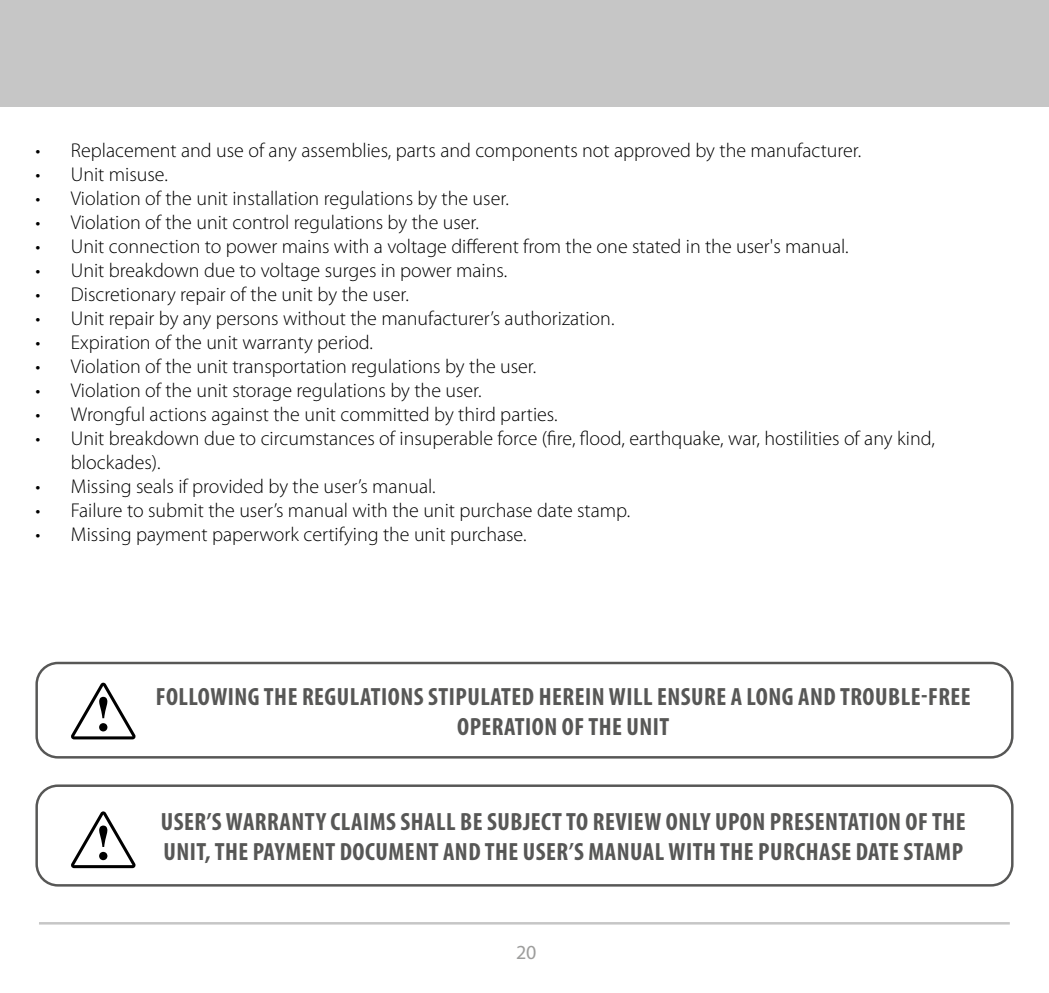
<style>
.page{position:relative;width:1049px;height:993px;background:#fff}
.page>*{position:absolute;margin:0;border:0;box-sizing:border-box;transform-origin:0 0}
.Предупреждения{font:700 condensed 25px/30px "Myriad Pro";letter-spacing:.02em;color:#575756;text-align:center}
.t1{font:300 20px/24px "Myriad Pro";color:#000}
.t2{font:20px "Myriad Pro";color:#9d9d9c}
</style>
<div class="page">
<div style="left:0;top:0;width:1049px;height:106px;background:#c6c6c6"></div>
<hr style="left:39px;top:921px;width:971px;height:3px;background:#c6c6c6">
<div style="left:35px;top:661px;width:978px;height:97px;border:2px solid #575756;border-radius:21px"></div>
<div style="left:35px;top:784px;width:978px;height:102px;border:2px solid #575756;border-radius:21px"></div>
<svg style="left:71px;top:682px;width:65px;height:57px"></svg>
<svg style="left:71px;top:811px;width:65px;height:56px"></svg>
<p class="t1" style="left:35px;top:138px;width:827px">• Replacement and use of any assemblies, parts and components not approved by the manufacturer.</p>
<p class="t1" style="left:35px;top:162px;width:134px">• Unit misuse.</p>
<p class="t1" style="left:35px;top:186px;width:475px">• Violation of the unit installation regulations by the user.</p>
<p class="t1" style="left:35px;top:210px;width:445px">• Violation of the unit control regulations by the user.</p>
<p class="t1" style="left:35px;top:234px;width:815px">• Unit connection to power mains with a voltage different from the one stated in the user's manual.</p>
<p class="t1" style="left:35px;top:258px;width:473px">• Unit breakdown due to voltage surges in power mains.</p>
<p class="t1" style="left:35px;top:282px;width:375px">• Discretionary repair of the unit by the user.</p>
<p class="t1" style="left:35px;top:306px;width:580px">• Unit repair by any persons without the manufacturer’s authorization.</p>
<p class="t1" style="left:35px;top:330px;width:339px">• Expiration of the unit warranty period.</p>
<p class="t1" style="left:35px;top:354px;width:502px">• Violation of the unit transportation regulations by the user.</p>
<p class="t1" style="left:35px;top:378px;width:448px">• Violation of the unit storage regulations by the user.</p>
<p class="t1" style="left:35px;top:402px;width:524px">• Wrongful actions against the unit committed by third parties.</p>
<p class="t1" style="left:71px;top:426px;width:865px;text-indent:-35px">• Unit breakdown due to circumstances of insuperable force (fire, flood, earthquake, war, hostilities of any kind, blockades).</p>
<p class="t1" style="left:35px;top:474px;width:402px">• Missing seals if provided by the user’s manual.</p>
<p class="t1" style="left:35px;top:498px;width:596px">• Failure to submit the user’s manual with the unit purchase date stamp.</p>
<p class="t1" style="left:35px;top:522px;width:493px">• Missing payment paperwork certifying the unit purchase.</p>
<p class="Предупреждения" style="left:156px;top:680px;width:816px">FOLLOWING THE REGULATIONS STIPULATED HEREIN WILL ENSURE A LONG AND TROUBLE-FREE<br>OPERATION OF THE UNIT</p>
<p class="Предупреждения" style="left:161px;top:805px;width:806px;text-align:left">USER’S WARRANTY CLAIMS SHALL BE SUBJECT TO REVIEW ONLY UPON PRESENTATION OF THE<br>UNIT, THE PAYMENT DOCUMENT AND THE USER’S MANUAL WITH THE PURCHASE DATE STAMP</p>
<p class="t2" style="left:516px;top:939px;width:22px">20</p>
</div>
